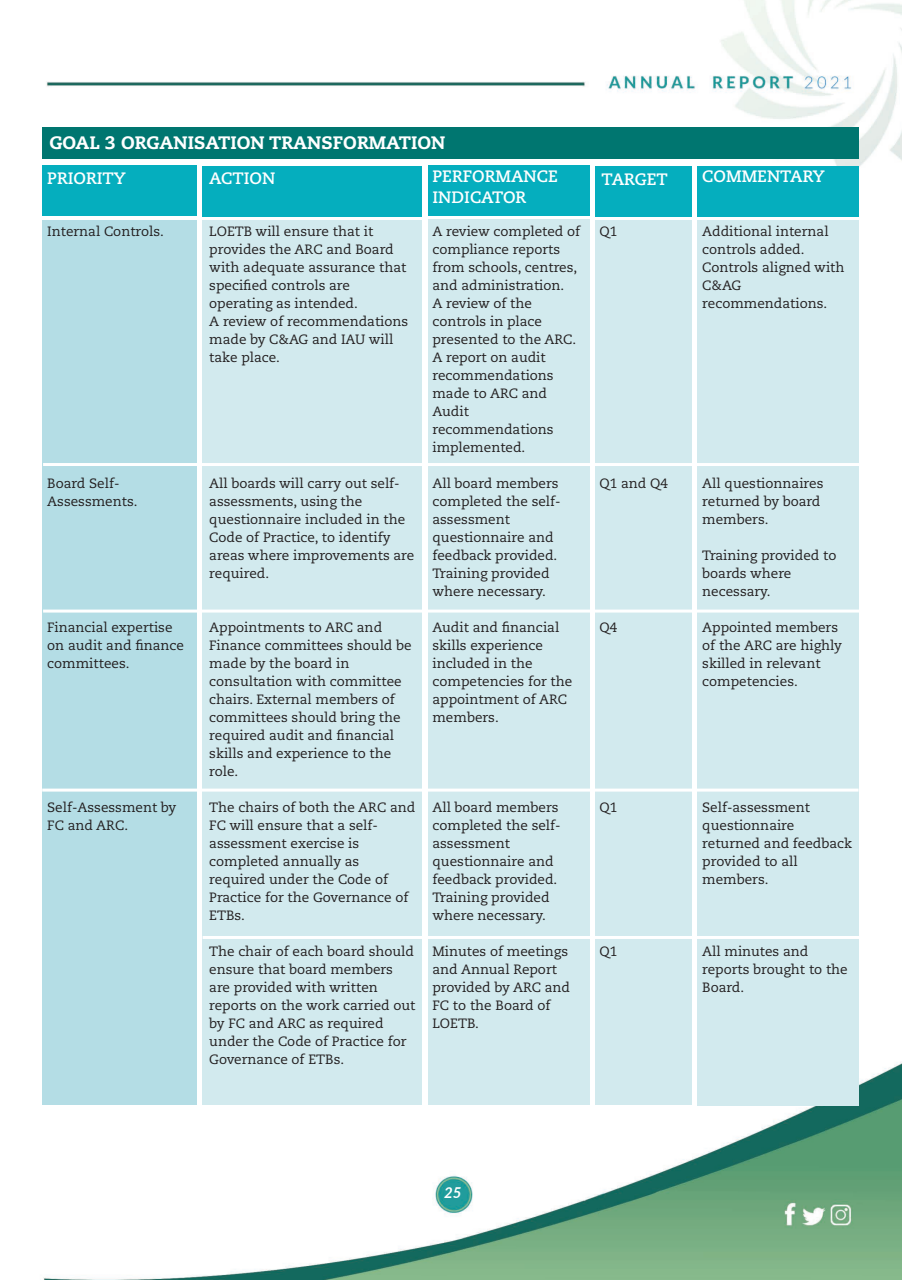
<style>
.page{position:relative;width:902px;height:1280px;background:#fff}
.page>*{position:absolute;margin:0;border:0;box-sizing:border-box;transform-origin:0 0}
.t1{font:800 18px "Caecilia LT Pro 85";color:#fff}
.t2{font:700 16.5px/21px "Caecilia LT Pro 75";color:#fff}
.t3{font:italic 700 15px "Lato";color:#fff}
.t4{font:13.5px/18px "Caecilia LT Pro 55 Roman";color:#231f20}
</style>
<div class="page">
<img style="left:42px;top:0;width:859px;height:1279px">
<div style="left:42px;top:128px;width:817px;height:31px;background:#007670"></div>
<div style="left:43px;top:166px;width:154px;height:50px;background:#05aebe"></div>
<div style="left:43px;top:220px;width:154px;height:884px;background:#b4dde5"></div>
<div style="left:203px;top:166px;width:219px;height:50px;background:#05aebe"></div>
<div style="left:203px;top:220px;width:219px;height:885px;background:#d2eaee"></div>
<div style="left:427px;top:166px;width:162px;height:50px;background:#05aebe"></div>
<div style="left:427px;top:220px;width:162px;height:885px;background:#d2eaee"></div>
<div style="left:595px;top:166px;width:96px;height:50px;background:#05aebe"></div>
<div style="left:595px;top:220px;width:96px;height:885px;background:#d2eaee"></div>
<div style="left:697px;top:166px;width:162px;height:50px;background:#05aebe"></div>
<div style="left:697px;top:220px;width:162px;height:885px;background:#d2eaee"></div>
<hr style="left:43px;top:463px;width:816px;height:3px;background:#fff">
<hr style="left:43px;top:609px;width:816px;height:3px;background:#fff">
<hr style="left:202px;top:936px;width:657px;height:3px;background:#fff">
<hr style="left:42px;top:789px;width:816px;height:3px;background:#fff">
<h1 class="t1" style="left:49px;top:135px;width:397px">GOAL 3 ORGANISATION TRANSFORMATION</h1>
<p class="t2" style="left:47px;top:168px;width:80px">PRIORITY</p>
<p class="t2" style="left:432px;top:166px;width:127px">PERFORMANCE<br>INDICATOR</p>
<p class="t4" style="left:432px;top:223px;width:149px">A review completed of compliance reports from schools, centres, and administration.<br>A review of the controls in place presented to the ARC.<br>A report on audit recommendations made to ARC and<br>Audit recommendations implemented.</p>
<p class="t4" style="left:432px;top:475px;width:130px">All board members completed the self&shy;assessment questionnaire and feedback provided.<br>Training provided where necessary.</p>
<p class="t4" style="left:432px;top:619px;width:141px">Audit and financial skills experience included in the competencies for the appointment of ARC members.</p>
<p class="t2" style="left:209px;top:168px;width:67px">ACTION</p>
<p class="t4" style="left:47px;top:223px;width:118px">Internal Controls.</p>
<p class="t4" style="left:209px;top:224px;width:200px">LOETB will ensure that it provides the ARC and Board with adequate assurance that specified controls are operating as intended.<br>A review of recommendations made by C&amp;AG and IAU will take place.</p>
<p class="t4" style="left:47px;top:475px;width:92px">Board Self-<br>Assessments.</p>
<p class="t4" style="left:209px;top:476px;width:207px">All boards will carry out self&shy;assessments, using the questionnaire included in the<br>Code of Practice, to identify areas where improvements are required.</p>
<p class="t4" style="left:47px;top:619px;width:138px">Financial expertise on audit and finance committees.</p>
<p class="t4" style="left:209px;top:620px;width:204px">Appointments to ARC and<br>Finance committees should be made by the board in consultation with committee chairs. External members of committees should bring the required audit and financial skills and experience to the role.</p>
<p class="t4" style="left:209px;top:800px;width:207px">The chairs of both the ARC and<br>FC will ensure that a self&shy;assessment exercise is completed annually as required under the Code of<br>Practice for the Governance of<br>ETBs.</p>
<p class="t4" style="left:209px;top:944px;width:208px">The chair of each board should ensure that board members are provided with written reports on the work carried out by FC and ARC as required under the Code of Practice for<br>Governance of ETBs.</p>
<p class="t4" style="left:47px;top:799px;width:130px">Self-Assessment by<br>FC and ARC.</p>
<p class="t4" style="left:432px;top:799px;width:130px">All board members completed the self&shy;assessment questionnaire and feedback provided.<br>Training provided where necessary.</p>
<p class="t4" style="left:432px;top:943px;width:139px">Minutes of meetings and Annual Report provided by ARC and<br>FC to the Board of<br>LOETB.</p>
<p class="t2" style="left:601px;top:168px;width:68px">TARGET</p>
<p class="t4" style="left:599px;top:224px;width:19px">Q1</p>
<p class="t4" style="left:599px;top:476px;width:70px">Q1 and Q4</p>
<p class="t4" style="left:599px;top:620px;width:19px">Q4</p>
<p class="t4" style="left:599px;top:800px;width:19px">Q1</p>
<p class="t4" style="left:599px;top:944px;width:19px">Q1</p>
<p class="t2" style="left:702px;top:166px;width:124px">COMMENTARY</p>
<p class="t4" style="left:702px;top:224px;width:144px">Additional internal controls added.<br>Controls aligned with<br>C&amp;AG recommendations.</p>
<p class="t4" style="left:702px;top:476px;width:123px">All questionnaires returned by board members.</p>
<p class="t4" style="left:702px;top:548px;width:136px">Training provided to boards where necessary.</p>
<p class="t4" style="left:702px;top:620px;width:141px">Appointed members of the ARC are highly skilled in relevant competencies.</p>
<p class="t4" style="left:702px;top:800px;width:151px">Self-assessment questionnaire returned and feedback provided to all members.</p>
<p class="t4" style="left:702px;top:944px;width:147px">All minutes and reports brought to the<br>Board.</p>
<p class="t3" style="left:444px;top:1181px;width:19px">25</p>
</div>
